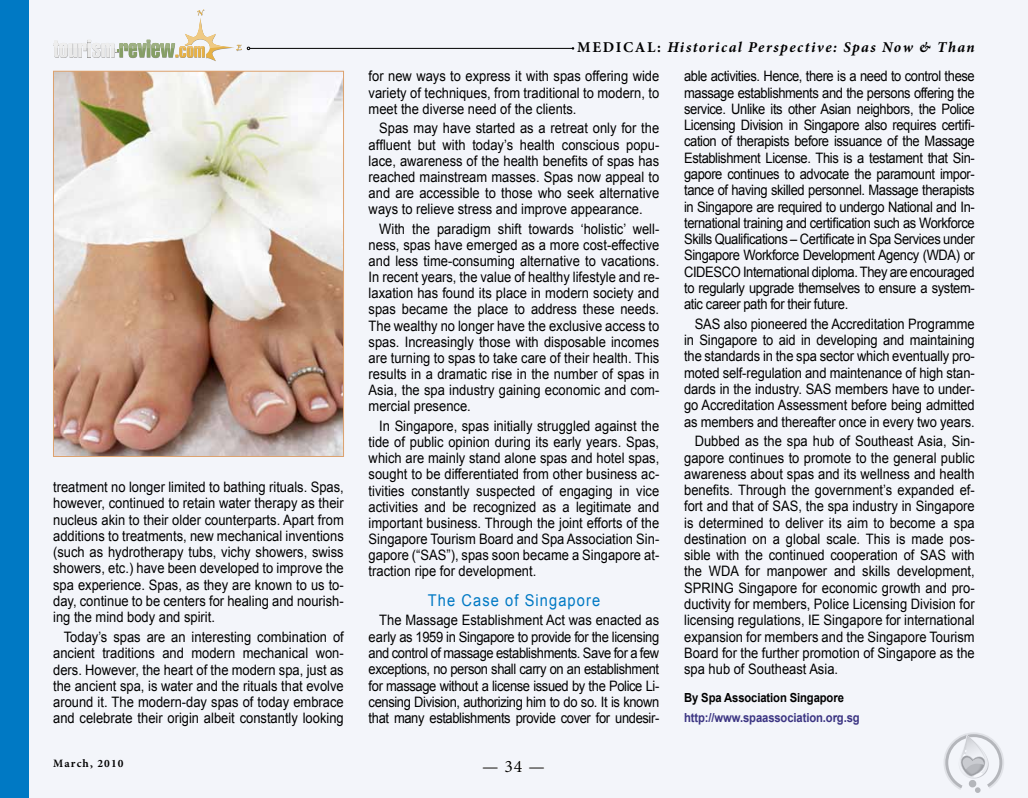
<style>
.page{position:relative;width:1028px;height:798px;background:#fff}
.page>*{position:absolute;margin:0;border:0;box-sizing:border-box;transform-origin:0 0}
.t1{font:17.5px "Minion Pro";color:#000}
.Zagolovki{font:16.25px "Arial";letter-spacing:.075em;color:#0079c4;scale:.9 1}
.t2{font:italic 700 15px "Minion Pro";letter-spacing:.095em;color:#000}
.Osn_Text{font:14.38px/16.2px "Arial";color:#000;text-align:justify;scale:.9 1}
.Osn_Text-2{font:700 12.5px "Arial";letter-spacing:-.01em;color:#3b3482;scale:.9 1}
.Osn_Text-3{font:700 12.5px "Arial";letter-spacing:-.01em;color:#000;scale:.9 1}
.t3{font:700 11.25px "Minion Pro";letter-spacing:.1em;color:#000}
.s1{font-style:normal}
</style>
<div class="page">
<div style="left:0;top:0;width:1028px;height:797px;background:#f3f5fa"></div>
<svg style="left:483px;top:767px;width:15px;height:1px"></svg>
<svg style="left:505px;top:761px;width:17px;height:11px"></svg>
<svg style="left:529px;top:767px;width:15px;height:1px"></svg>
<hr style="left:250px;top:48px;width:323px;height:1px;background:#000">
<svg style="left:53px;top:9px;width:197px;height:52px"></svg>
<div style="left:0;top:0;width:28px;height:797px;background:#0079c4"></div>
<svg style="left:944px;top:732px;width:60px;height:61px"></svg>
<img style="left:55px;top:73px;width:287px;height:381px">
<div style="left:53px;top:71px;width:291px;height:385px;border:1px solid #dda26e"></div>
<p class="Osn_Text" style="left:53px;top:479px;width:324px">treatment no longer limited to bathing rituals. Spas, however, continued to retain water therapy as their nucleus akin to their older counterparts. Apart from additions to treatments, new mechanical inventions (such as hydrotherapy tubs, vichy showers, swiss showers, etc.) have been developed to improve the spa experience. Spas, as they are known to us to&shy;day, continue to be centers for healing and nourish&shy;ing the mind body and spirit.</p>
<p class="Osn_Text" style="left:53px;top:628px;width:324px;text-indent:11px">Today’s spas are an interesting combination of ancient traditions and modern mechanical won&shy;ders. However, the heart of the modern spa, just as the ancient spa, is water and the rituals that evolve around it. The modern-day spas of today embrace and celebrate their origin albeit constantly looking</p>
<p class="t3" style="left:53px;top:756px;width:72px">March, 2010</p>
<p class="t2" style="left:577px;top:37px;width:399px"><span class="s1">MEDICAL:</span> Historical Perspective: Spas Now &amp; Than</p>
<p class="Osn_Text" style="left:369px;top:68px;width:324px">for new ways to express it with spas offering wide variety of techniques, from traditional to modern, to meet the diverse need of the clients.</p>
<p class="Osn_Text" style="left:369px;top:120px;width:324px;text-indent:11px">Spas may have started as a retreat only for the affluent but with today’s health conscious popu&shy;lace, awareness of the health benefits of spas has reached mainstream masses. Spas now appeal to and are accessible to those who seek alternative ways to relieve stress and improve appearance.</p>
<p class="Osn_Text" style="left:369px;top:221px;width:324px;text-indent:11px">With the paradigm shift towards ‘holistic’ well&shy;ness, spas have emerged as a more cost-effective and less time-consuming alternative to vacations.<br>In recent years, the value of healthy lifestyle and re&shy;laxation has found its place in modern society and spas became the place to address these needs.<br>The wealthy no longer have the exclusive access to spas. Increasingly those with disposable incomes are turning to spas to take care of their health. This results in a dramatic rise in the number of spas in Asia, the spa industry gaining economic and com&shy;mercial presence.</p>
<p class="Osn_Text" style="left:369px;top:418px;width:324px;text-indent:11px">In Singapore, spas initially struggled against the tide of public opinion during its early years. Spas, which are mainly stand alone spas and hotel spas, sought to be differentiated from other business ac&shy;tivities constantly suspected of engaging in vice activities and be recognized as a legitimate and important business. Through the joint efforts of the Singapore Tourism Board and Spa Association Sin&shy;gapore (“SAS”), spas soon became a Singapore at&shy;traction ripe for development.</p>
<p class="Zagolovki" style="left:428px;top:589px;width:193px">The Case of Singapore</p>
<p class="Osn_Text" style="left:369px;top:612px;width:324px;text-indent:11px">The Massage Establishment Act was enacted as early as 1959 in Singapore to provide for the licensing and control of massage establishments. Save for a few exceptions, no person shall carry on an establishment for massage without a license issued by the Police Li&shy;censing Division, authorizing him to do so. It is known that many establishments provide cover for undesir-</p>
<p class="t1" style="left:482px;top:755px;width:64px">— 34 —</p>
<p class="Osn_Text" style="left:684px;top:68px;width:324px">able activities. Hence, there is a need to control these massage establishments and the persons offering the service. Unlike its other Asian neighbors, the Police Licensing Division in Singapore also requires certifi&shy;cation of therapists before issuance of the Massage Establishment License. This is a testament that Sin&shy;gapore continues to advocate the paramount impor&shy;tance of having skilled personnel. Massage therapists in Singapore are required to undergo National and In&shy;ternational training and certification such as Workforce Skills Qualifications – Certificate in Spa Services under Singapore Workforce Development Agency (WDA) or CIDESCO International diploma. They are encouraged to regularly upgrade themselves to ensure a system&shy;atic career path for their future.</p>
<p class="Osn_Text" style="left:684px;top:316px;width:324px;text-indent:11px">SAS also pioneered the Accreditation Programme in Singapore to aid in developing and maintaining the standards in the spa sector which eventually pro&shy;moted self-regulation and maintenance of high stan&shy;dards in the industry. SAS members have to under&shy;go Accreditation Assessment before being admitted as members and thereafter once in every two years.</p>
<p class="Osn_Text" style="left:684px;top:433px;width:324px;text-indent:11px">Dubbed as the spa hub of Southeast Asia, Sin&shy;gapore continues to promote to the general public awareness about spas and its wellness and health benefits. Through the government’s expanded ef&shy;fort and that of SAS, the spa industry in Singapore is determined to deliver its aim to become a spa destination on a global scale. This is made pos&shy;sible with the continued cooperation of SAS with the WDA for manpower and skills development, SPRING Singapore for economic growth and pro&shy;ductivity for members, Police Licensing Division for licensing regulations, IE Singapore for international expansion for members and the Singapore Tourism Board for the further promotion of Singapore as the spa hub of Southeast Asia.</p>
<p class="Osn_Text-3" style="left:684px;top:689px;width:179px">By Spa Association Singapore</p>
<p class="Osn_Text-2" style="left:684px;top:709px;width:197px">http://www.spaassociation.org.sg</p>
</div>
